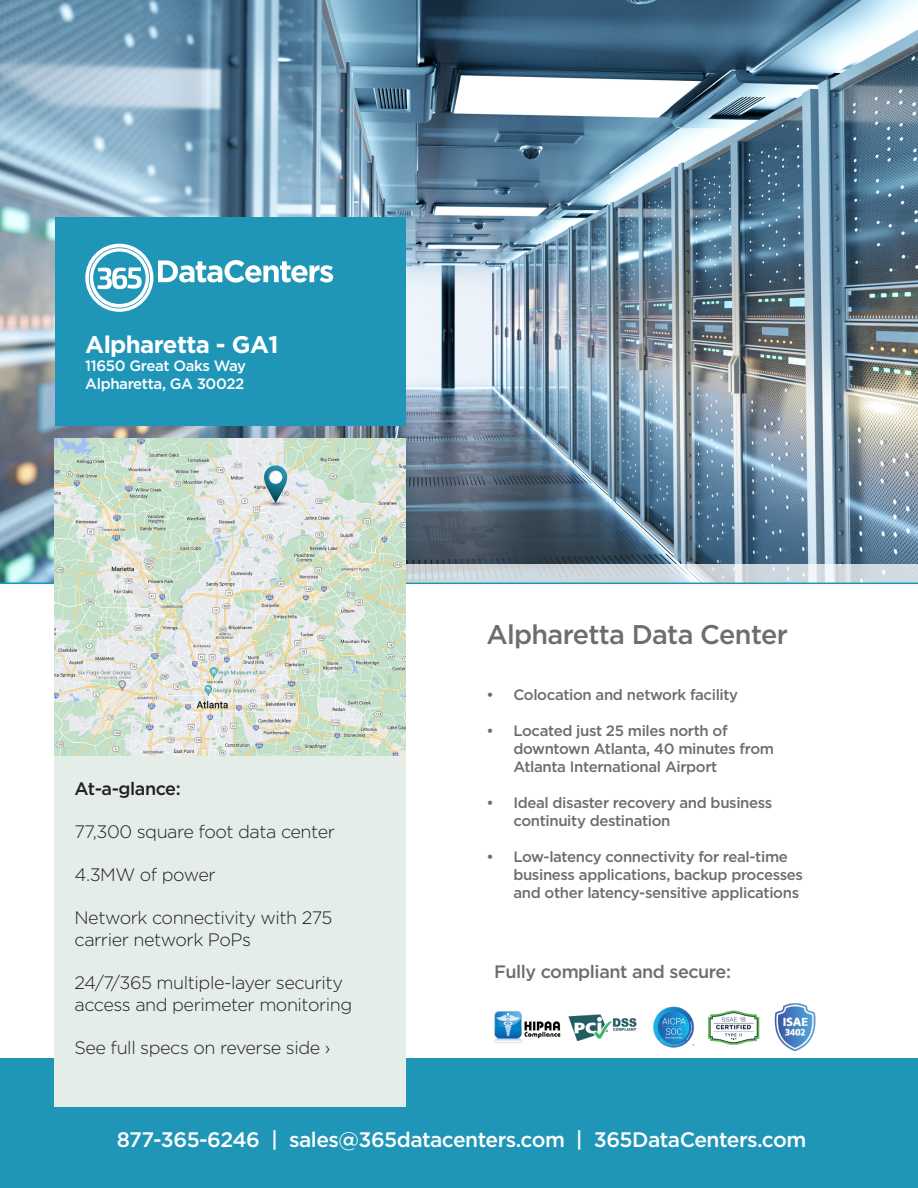
<style>
.page{position:relative;width:918px;height:1188px;background:#fff}
.page>*{position:absolute;margin:0;border:0;box-sizing:border-box;transform-origin:0 0}
.t1{font:500 27px "Gotham";letter-spacing:-.025em;color:#6c6d70}
.t2{font:700 24px "Gotham";letter-spacing:-.025em;color:#fff}
.t3{font:500 21px "Gotham";letter-spacing:-.025em;color:#fff}
.t4{font:300 18px/21.6px "Gotham";letter-spacing:-.025em;color:#231f20}
.t5{font:500 18px "Gotham";letter-spacing:-.025em;color:#6c6d70}
.t6{font:500 18px "Gotham";letter-spacing:-.025em;color:#231f20}
.t7{font:500 15px/18px "Gotham";letter-spacing:-.025em;color:#6c6d70}
.t8{font:500 15px "Gotham";letter-spacing:-.025em;color:#fff}
</style>
<div class="page">
<img style="left:0;top:0;width:918px;height:583px">
<svg style="left:405px;top:564px;width:513px;height:26px;fill:#d0d9e0"></svg>
<hr style="left:0;top:583px;width:918px;height:1px;background:#1f96b7">
<div style="left:55px;top:217px;width:350px;height:209px;background:#1f96b7"></div>
<div style="left:0;top:1058px;width:918px;height:130px;background:#1f96b7"></div>
<svg style="left:85px;top:244px;width:248px;height:68px"></svg>
<img style="left:55px;top:438px;width:350px;height:318px">
<svg style="left:261px;top:465px;width:29px;height:41px"></svg>
<svg style="left:268px;top:469px;width:15px;height:16px"></svg>
<svg style="left:269px;top:470px;width:14px;height:14px"></svg>
<img style="left:494px;top:1011px;width:67px;height:32px">
<img style="left:653px;top:1006px;width:42px;height:42px">
<img style="left:708px;top:1010px;width:51px;height:35px">
<img style="left:774px;top:1004px;width:42px;height:47px">
<img style="left:568px;top:1014px;width:69px;height:28px">
<div style="left:54px;top:756px;width:351px;height:351px;background:#e4ede8"></div>
<p class="t2" style="left:85px;top:329px;width:195px">Alpharetta - GA1</p>
<p class="t8" style="left:85px;top:356px;width:162px">11650 Great Oaks Way</p>
<p class="t8" style="left:85px;top:374px;width:161px">Alpharetta, GA 30022</p>
<p class="t6" style="left:75px;top:777px;width:108px">At-a-glance:</p>
<p class="t4" style="left:75px;top:820px;width:262px">77,300 square foot data center</p>
<p class="t4" style="left:75px;top:864px;width:143px">4.3MW of power</p>
<p class="t4" style="left:75px;top:907px;width:259px">Network connectivity with 275</p>
<p class="t4" style="left:75px;top:928px;width:178px">carrier network PoPs</p>
<p class="t4" style="left:75px;top:972px;width:279px">24/7/365 multiple-layer security access and perimeter monitoring</p>
<p class="t4" style="left:75px;top:1036px;width:257px">See full specs on reverse side ›</p>
<p class="t1" style="left:486px;top:616px;width:303px">Alpharetta Data Center</p>
<p class="t7" style="left:486px;top:685px;width:253px">• Colocation and network facility</p>
<p class="t7" style="left:513px;top:721px;width:262px;text-indent:-27px">• Located just 25 miles north of downtown Atlanta, 40 minutes from<br>Atlanta International Airport</p>
<p class="t7" style="left:513px;top:793px;width:261px;text-indent:-27px">• Ideal disaster recovery and business continuity destination</p>
<p class="t7" style="left:513px;top:847px;width:291px;text-indent:-27px">• Low-latency connectivity for real-time business applications, backup processes and other latency-sensitive applications</p>
<p class="t5" style="left:494px;top:960px;width:239px">Fully compliant and secure:</p>
<p class="t3" style="left:117px;top:1126px;width:691px">877-365-6246 | sales@365datacenters.com | 365DataCenters.com</p>
</div>
